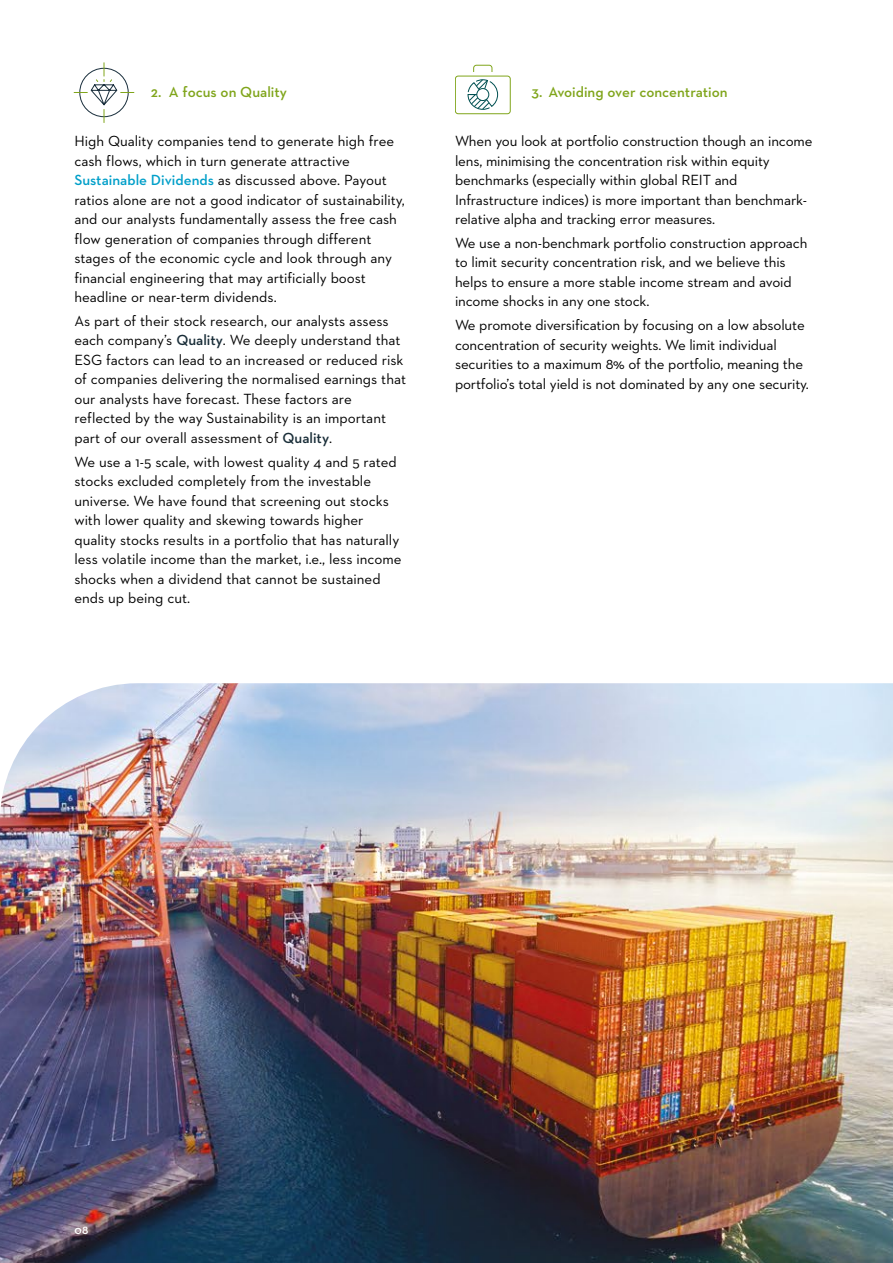
<style>
.page{position:relative;width:893px;height:1263px;background:#fff}
.page>*{position:absolute;margin:0;border:0;box-sizing:border-box;transform-origin:0 0}
.t1{font:15px/19.5px "Neutraface 2 Text";letter-spacing:-.005em;color:#000}
.t2{font:600 15px "Neutraface 2 Text";color:#80a51b}
.t3{font:600 12px "Neutraface 2 Text";color:#fff}
.s1{font-weight:600;color:#009fc9}
.s2{font-weight:600;color:#192d38}
</style>
<div class="page">
<img style="left:0;top:683px;width:893px;height:580px">
<svg style="left:74px;top:63px;width:60px;height:60px"></svg>
<svg style="left:455px;top:65px;width:56px;height:49px"></svg>
<p class="t2" style="left:151px;top:82px;width:137px">2. A focus on Quality</p>
<p class="t1" style="left:74px;top:131px;width:332px">High Quality companies tend to generate high free cash flows, which in turn generate attractive <span class="s1">Sustainable Dividends</span> as discussed above. Payout ratios alone are not a good indicator of sustainability, and our analysts fundamentally assess the free cash flow generation of companies through different stages of the economic cycle and look through any financial engineering that may artificially boost headline or near-term dividends.</p>
<p class="t1" style="left:74px;top:311px;width:333px">As part of their stock research, our analysts assess each company’s <span class="s2">Quality</span>. We deeply understand that ESG factors can lead to an increased or reduced risk of companies delivering the normalised earnings that our analysts have forecast. These factors are reflected by the way Sustainability is an important part of our overall assessment of <span class="s2">Quality</span>.</p>
<p class="t1" style="left:74px;top:451px;width:329px">We use a 1-5 scale, with lowest quality 4 and 5 rated stocks excluded completely from the investable universe. We have found that screening out stocks with lower quality and skewing towards higher quality stocks results in a portfolio that has naturally less volatile income than the market, i.e., less income shocks when a dividend that cannot be sustained ends up being cut.</p>
<p class="t2" style="left:531px;top:82px;width:198px">3. Avoiding over concentration</p>
<p class="t1" style="left:455px;top:131px;width:359px">When you look at portfolio construction though an income lens, minimising the concentration risk within equity benchmarks (especially within global REIT and Infrastructure indices) is more important than benchmark&shy;relative alpha and tracking error measures.</p>
<p class="t1" style="left:455px;top:233px;width:354px">We use a non-benchmark portfolio construction approach to limit security concentration risk, and we believe this helps to ensure a more stable income stream and avoid income shocks in any one stock.</p>
<p class="t1" style="left:455px;top:315px;width:355px">We promote diversification by focusing on a low absolute concentration of security weights. We limit individual securities to a maximum 8% of the portfolio, meaning the portfolio’s total yield is not dominated by any one security.</p>
<p class="t3" style="left:74px;top:1222px;width:16px">08</p>
</div>
